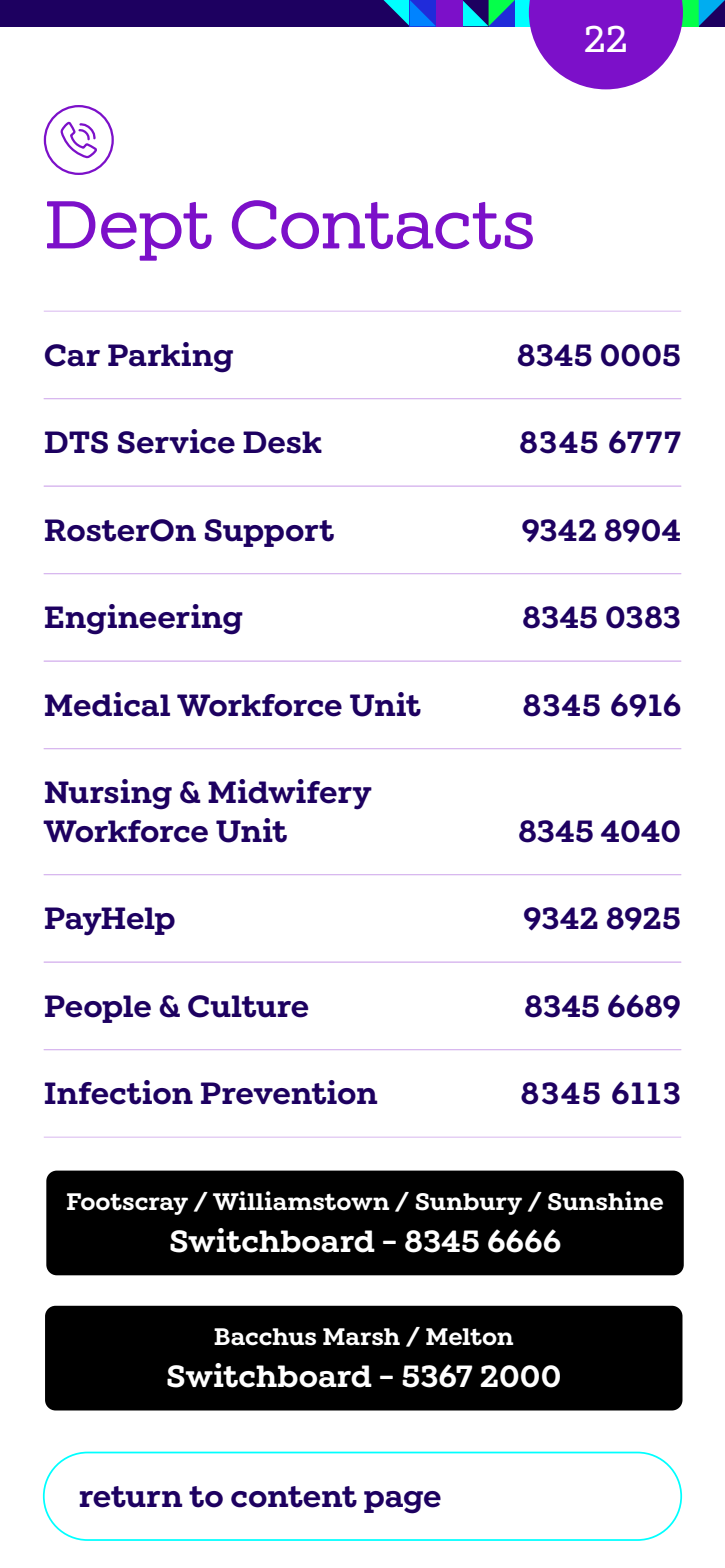
<style>
.page{position:relative;width:725px;height:1568px;background:#fff}
.page>*{position:absolute;margin:0;border:0;box-sizing:border-box;transform-origin:0 0}
.t1{font:500 70px "Winden";letter-spacing:-.02em;color:#7c10c9}
.t2{font:500 38.5px "Winden";color:#fff}
.t3{font:600 31.5px/38.5px "Winden";letter-spacing:-.005em;color:#1d0060}
.t4{font:600 31.5px "Winden";letter-spacing:.005em;color:#fff}
.t5{font:600 31.5px "Winden";letter-spacing:.045em;color:#1d0060}
.t6{font:600 31.5px "Winden";letter-spacing:.025em;color:#1d0060}
.t7{font:600 31.5px "Winden";letter-spacing:.055em;color:#1d0060}
.t8{font:600 24.5px "Winden";color:#fff}
</style>
<div class="page">
<hr style="left:44px;top:311px;width:637px;height:1px;background:#d8b7ef">
<hr style="left:44px;top:398px;width:637px;height:1px;background:#d8b7ef">
<hr style="left:44px;top:486px;width:637px;height:1px;background:#d8b7ef">
<hr style="left:44px;top:573px;width:637px;height:1px;background:#d8b7ef">
<hr style="left:44px;top:661px;width:637px;height:1px;background:#d8b7ef">
<hr style="left:44px;top:748px;width:637px;height:1px;background:#d8b7ef">
<hr style="left:44px;top:874px;width:637px;height:1px;background:#d8b7ef">
<hr style="left:44px;top:962px;width:637px;height:1px;background:#d8b7ef">
<hr style="left:44px;top:1049px;width:637px;height:1px;background:#d8b7ef">
<hr style="left:44px;top:1137px;width:637px;height:1px;background:#d8b7ef">
<div style="left:44px;top:105px;width:70px;height:70px;border:2px solid #7c10c9;border-radius:50%"></div>
<svg style="left:60px;top:121px;width:37px;height:38px"></svg>
<div style="left:43px;top:1452px;width:639px;height:89px;border:2px solid #0ff;border-radius:44px"></div>
<div style="left:46px;top:1171px;width:637px;height:104px;background:#000;border-radius:10px"></div>
<div style="left:45px;top:1306px;width:637px;height:105px;background:#000;border-radius:10px"></div>
<div style="left:0;top:0;width:410px;height:26px;background:#1d0060"></div>
<div style="left:514px;top:0;width:27px;height:26px;background:#0ff"></div>
<div style="left:672px;top:0;width:26px;height:26px;background:#05ff4a"></div>
<svg style="left:383px;top:0;width:53px;height:26px"></svg>
<svg style="left:698px;top:0;width:26px;height:26px"></svg>
<svg style="left:462px;top:0;width:52px;height:26px"></svg>
<div style="left:436px;top:0;width:26px;height:26px;background:#7c10c9"></div>
<svg style="left:528px;top:0;width:154px;height:89px"></svg>
<p class="t2" style="left:583px;top:16px;width:46px">22</p>
<h1 class="t1" style="left:44px;top:183px;width:493px">Dept Contacts</h1>
<p class="t3" style="left:44px;top:336px;width:191px">Car Parking</p>
<p class="t3" style="left:516px;top:336px;width:166px">8345 0005</p>
<p class="t3" style="left:44px;top:423px;width:280px">DTS Service Desk</p>
<p class="t5" style="left:519px;top:422px;width:164px">8345 6777</p>
<p class="t3" style="left:44px;top:511px;width:292px">RosterOn Support</p>
<p class="t3" style="left:521px;top:511px;width:161px">9342 8904</p>
<p class="t3" style="left:44px;top:598px;width:201px">Engineering</p>
<p class="t3" style="left:522px;top:598px;width:160px">8345 0383</p>
<p class="t3" style="left:44px;top:686px;width:378px">Medical Workforce Unit</p>
<p class="t6" style="left:522px;top:685px;width:160px">8345 6916</p>
<p class="t3" style="left:44px;top:773px;width:329px">Nursing &amp; Midwifery<br>Workforce Unit</p>
<p class="t3" style="left:518px;top:812px;width:165px">8345 4040</p>
<p class="t3" style="left:44px;top:899px;width:133px">PayHelp</p>
<p class="t3" style="left:523px;top:899px;width:159px">9342 8925</p>
<p class="t3" style="left:44px;top:987px;width:267px">People &amp; Culture</p>
<p class="t3" style="left:524px;top:987px;width:158px">8345 6689</p>
<p class="t3" style="left:44px;top:1074px;width:335px">Infection Prevention</p>
<p class="t7" style="left:520px;top:1074px;width:162px">8345 6113</p>
<p class="t8" style="left:66px;top:1186px;width:599px">Footscray / Williamstown / Sunbury / Sunshine</p>
<p class="t4" style="left:169px;top:1222px;width:393px">Switchboard - 8345 6666</p>
<p class="t8" style="left:214px;top:1322px;width:301px">Bacchus Marsh / Melton</p>
<p class="t4" style="left:166px;top:1357px;width:396px">Switchboard - 5367 2000</p>
<p class="t3" style="left:79px;top:1477px;width:364px">return to content page</p>
</div>
